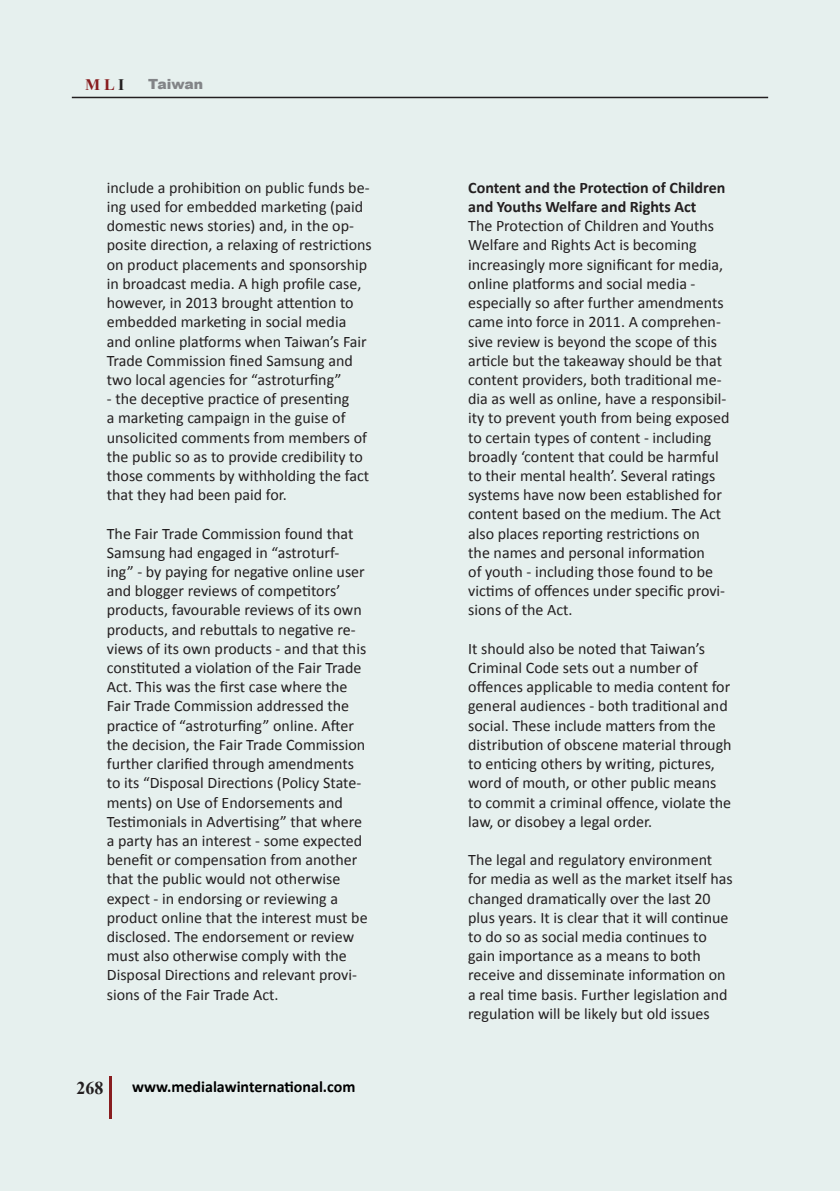
<style>
.page{position:relative;width:840px;height:1191px;background:#fff}
.page>*{position:absolute;margin:0;border:0;box-sizing:border-box;transform-origin:0 0}
.t1{font:700 18px "Times New Roman";color:#231f20}
.t2{font:16px/19.2px "Calibri";color:#231f20}
.t3{font:700 16px/19.2px "Calibri";color:#231f20}
.t4{font:700 16px "Calibri";color:#000}
.t5{font:700 16px "Times New Roman";color:#881d1f}
.t6{font:900 14px "Arial";color:#828487}
.s1{color:#231f20}
</style>
<div class="page">
<div style="left:0;top:0;width:839px;height:1191px;background:#e6f0ee"></div>
<hr style="left:109px;top:1076px;width:3px;height:42px;background:#881d1f">
<div style="left:72px;top:97px;width:695px;height:1px;border:1px solid #231f20"></div>
<p class="t5" style="left:85px;top:73px;width:41px">M L <span class="s1">I</span></p>
<p class="t6" style="left:148px;top:74px;width:57px">Taiwan</p>
<p class="t2" style="left:107px;top:178px;width:266px">include a prohibition on public funds be&shy;ing used for embedded marketing (paid domestic news stories) and, in the op&shy;posite direction, a relaxing of restrictions on product placements and sponsorship in broadcast media. A high profile case, however, in 2013 brought attention to embedded marketing in social media and online platforms when Taiwan’s Fair Trade Commission fined Samsung and two local agencies for “astroturfing”</p>
<p class="t2" style="left:107px;top:389px;width:264px">- the deceptive practice of presenting<br>a marketing campaign in the guise of unsolicited comments from members of the public so as to provide credibility to those comments by withholding the fact that they had been paid for.</p>
<p class="t2" style="left:107px;top:524px;width:262px">The Fair Trade Commission found that Samsung had engaged in “astroturf&shy;ing” - by paying for negative online user and blogger reviews of competitors’ products, favourable reviews of its own products, and rebuttals to negative re&shy;views of its own products - and that this constituted a violation of the Fair Trade Act. This was the first case where the Fair Trade Commission addressed the practice of “astroturfing” online. After the decision, the Fair Trade Commission further clarified through amendments to its “Disposal Directions (Policy State&shy;ments) on Use of Endorsements and Testimonials in Advertising” that where a party has an interest - some expected benefit or compensation from another that the public would not otherwise expect - in endorsing or reviewing a product online that the interest must be disclosed. The endorsement or review must also otherwise comply with the Disposal Directions and relevant provi&shy;sions of the Fair Trade Act.</p>
<p class="t1" style="left:76px;top:1075px;width:28px">268</p>
<p class="t4" style="left:132px;top:1076px;width:225px">www.medialawinternational.com</p>
<p class="t3" style="left:468px;top:178px;width:258px">Content and the Protection of Children and Youths Welfare and Rights Act</p>
<p class="t2" style="left:468px;top:216px;width:263px">The Protection of Children and Youths Welfare and Rights Act is becoming increasingly more significant for media, online platforms and social media - especially so after further amendments came into force in 2011. A comprehen&shy;sive review is beyond the scope of this article but the takeaway should be that content providers, both traditional me&shy;dia as well as online, have a responsibil&shy;ity to prevent youth from being exposed to certain types of content - including broadly ‘content that could be harmful to their mental health’. Several ratings systems have now been established for content based on the medium. The Act also places reporting restrictions on<br>the names and personal information<br>of youth - including those found to be victims of offences under specific provi&shy;sions of the Act.</p>
<p class="t2" style="left:468px;top:639px;width:265px">It should also be noted that Taiwan’s Criminal Code sets out a number of offences applicable to media content for general audiences - both traditional and social. These include matters from the distribution of obscene material through to enticing others by writing, pictures, word of mouth, or other public means to commit a criminal offence, violate the law, or disobey a legal order.</p>
<p class="t2" style="left:468px;top:850px;width:266px">The legal and regulatory environment for media as well as the market itself has changed dramatically over the last 20 plus years. It is clear that it will continue to do so as social media continues to gain importance as a means to both receive and disseminate information on a real time basis. Further legislation and regulation will be likely but old issues</p>
</div>
